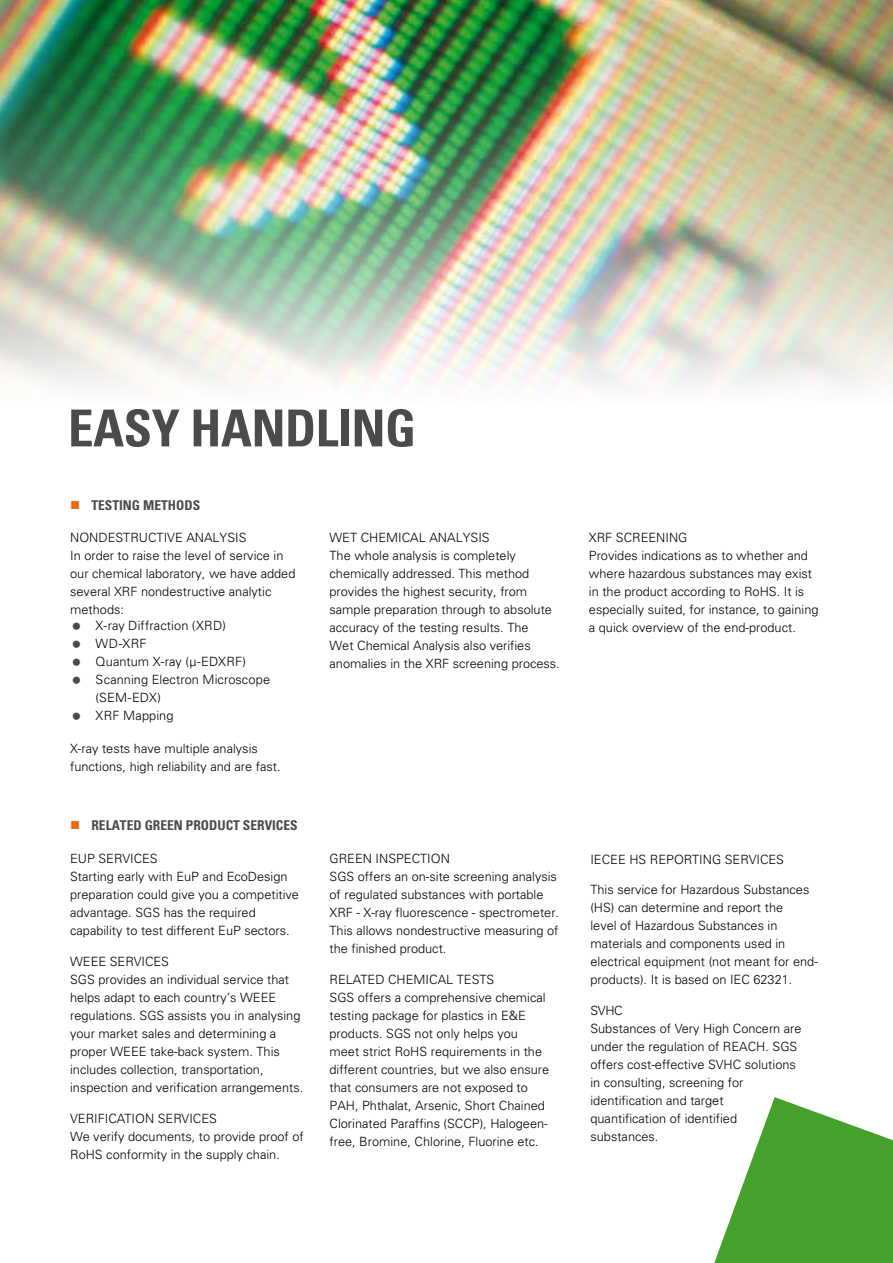
<style>
.page{position:relative;width:893px;height:1263px;background:#fff}
.page>*{position:absolute;margin:0;border:0;box-sizing:border-box;transform-origin:0 0}
.t1{font:700 condensed 51px "Univers";letter-spacing:-.01em;color:#4b4b4d}
.t2{font:700 condensed 13.5px "Univers";color:#4b4b4d}
.t3{font:300 12.75px/18px "Univers";color:#000}
</style>
<div class="page">
<img style="left:0;top:0;width:893px;height:388px">
<svg style="left:714px;top:1097px;width:179px;height:166px"></svg>
<h1 class="t1" style="left:68px;top:397px;width:344px">EASY HANDLING</h1>
<p class="t2" style="left:91px;top:497px;width:110px">TESTING METHODS</p>
<p class="t3" style="left:70px;top:529px;width:227px;text-indent:116px">analysis<br>In order to raise the level of service in our chemical laboratory, we have added several XRF nondestructive analytic methods:</p>
<p class="t3" style="left:96px;top:617px;width:176px">X-ray Diffraction (XRD)<br>WD-XRF<br>Quantum X-ray (μ-EDXRF)<br>Scanning Electron Microscope (SEM-EDX)<br>XRF Mapping</p>
<p class="t3" style="left:70px;top:740px;width:212px">X-ray tests have multiple analysis functions, high reliability and are fast.</p>
<p class="t3" style="left:70px;top:529px;width:9px">nondestructive</p>
<p class="t2" style="left:91px;top:817px;width:16px">RELATED</p>
<p class="t2" style="left:145px;top:817px;width:24px">GREEN</p>
<p class="t2" style="left:186px;top:817px;width:24px">PRODUCT</p>
<p class="t2" style="left:243px;top:817px;width:30px">SERVICES</p>
<p class="t3" style="left:70px;top:850px;width:230px">Eu P Services<br>Starting early with EuP and EcoDesign preparation could give you a competitive advantage. SGS has the required capability to test different EuP sectors.</p>
<p class="t3" style="left:70px;top:953px;width:235px">WEEE Services<br>SGS provides an individual service that helps adapt to each country’s WEEE regulations. SGS assists you in analysing your market sales and determining a proper WEEE take-back system. This includes collection, transportation, inspection and verification arrangements.</p>
<p class="t3" style="left:70px;top:1109px;width:235px">VERIFICATION Services<br>We verify documents, to provide proof of<br>RoHS conformity in the supply chain.</p>
<p class="t3" style="left:330px;top:529px;width:232px">WET CHEMICAL ANALYSIS<br>The whole analysis is completely chemically addressed. This method provides the highest security, from sample preparation through to absolute accuracy of the testing results. The<br>Wet Chemical Analysis also verifies anomalies in the XRF screening process.</p>
<p class="t3" style="left:330px;top:850px;width:231px">GREEN INSPECTION<br>SGS offers an on-site screening analysis of regulated substances with portable XRF - X-ray fluorescence - spectrometer.<br>This allows nondestructive measuring of the finished product.</p>
<p class="t3" style="left:330px;top:971px;width:221px">RELATED CHEMICAL TESTS<br>SGS offers a comprehensive chemical testing package for plastics in E&amp;E products. SGS not only helps you meet strict RoHS requirements in the different countries, but we also ensure that consumers are not exposed to PAH, Phthalat, Arsenic, Short Chained Clorinated Paraffins (SCCP), Halogeen&shy;free, Bromine, Chlorine, Fluorine etc.</p>
<p class="t3" style="left:589px;top:529px;width:231px">XRF SCREENING<br>Provides indications as to whether and where hazardous substances may exist in the product according to RoHS. It is especially suited, for instance, to gaining a quick overview of the end-product.</p>
<p class="t3" style="left:590px;top:850px;width:195px">IECEE HS REPORTING SERVICES</p>
<p class="t3" style="left:590px;top:881px;width:229px">This service for Hazardous Substances (HS) can determine and report the<br>level of Hazardous Substances in materials and components used in electrical equipment (not meant for end&shy;products). It is based on IEC 62321.</p>
<p class="t3" style="left:590px;top:1001px;width:213px">SVHC<br>Substances of Very High Concern are under the regulation of REACH. SGS offers cost-effective SVHC solutions in consulting, screening for identification and target quantification of identified substances.</p>
</div>
